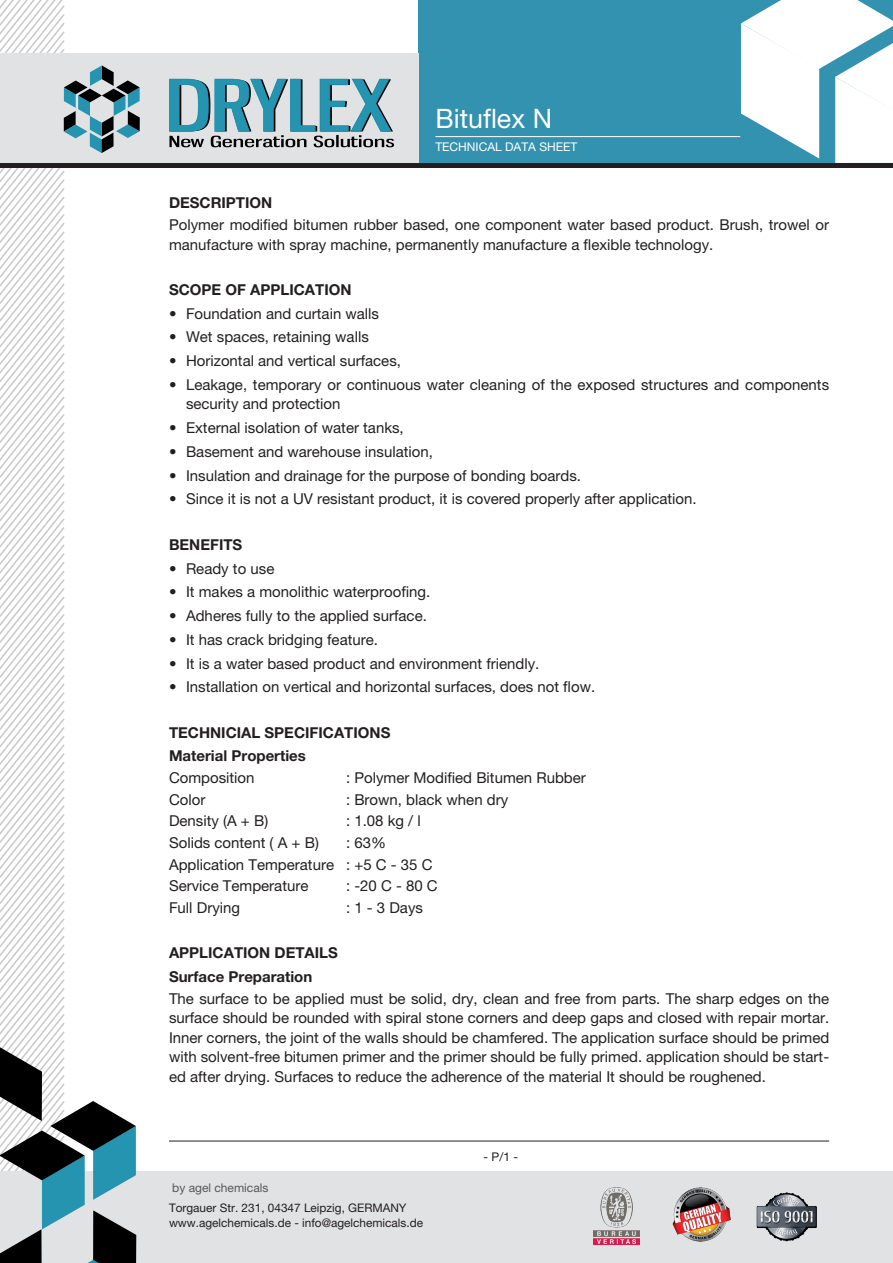
<style>
.page{position:relative;width:893px;height:1263px;background:#fff}
.page>*{position:absolute;margin:0;border:0;box-sizing:border-box;transform-origin:0 0}
.t1{font:26.85px "Helvetica Neue LT Pro";color:#fff}
.t2{font:15px/19.5px "Helvetica Neue LT Pro";color:#231f20}
.t3{font:700 15px/23.7px "Helvetica Neue LT Pro";color:#231f20}
.t4{font:12px "Helvetica Neue LT Pro";color:#fff}
.t5{font:12px "Helvetica Neue LT Pro";color:#57585a}
.t6{font:12px "Helvetica Neue LT Pro";color:#231f20}
.t7{font:11.85px/15.3px "Helvetica Neue LT Pro";color:#231f20}
</style>
<div class="page">
<div style="left:418px;top:0;width:475px;height:163px;background:#3292b0"></div>
<svg style="left:741px;top:0;width:152px;height:163px"></svg>
<div style="left:0;top:53px;width:418px;height:110px;background:#e1e2e4"></div>
<div style="left:0;top:1171px;width:893px;height:92px;background:#e1e2e4"></div>
<img style="left:594px;top:1188px;width:45px;height:56px">
<img style="left:672px;top:1188px;width:59px;height:54px">
<img style="left:756px;top:1192px;width:61px;height:50px">
<svg style="left:169px;top:79px;width:225px;height:68px"></svg>
<svg style="left:0;top:0;width:140px;height:1263px"></svg>
<div style="left:0;top:163px;width:893px;height:5px;background:#231f20"></div>
<hr style="left:435px;top:136px;width:305px;height:1px;background:#fff">
<hr style="left:169px;top:1141px;width:660px;height:1px;background:#231f20">
<h1 class="t1" style="left:435px;top:103px;width:118px">Bituflex N</h1>
<p class="t4" style="left:435px;top:140px;width:143px">TECHNICAL DATA SHEET</p>
<p class="t3" style="left:169px;top:191px;width:105px">DESCRIPTION</p>
<p class="t2" style="left:169px;top:215px;width:662px">Polymer modified bitumen rubber based, one component water based product. Brush, trowel or manufacture with spray machine, permanently manufacture a flexible technology.</p>
<p class="t3" style="left:169px;top:277px;width:184px">SCOPE OF APPLICATION</p>
<p class="t2" style="left:169px;top:303px;width:212px">• Foundation and curtain walls</p>
<p class="t2" style="left:169px;top:327px;width:201px">• Wet spaces, retaining walls</p>
<p class="t2" style="left:169px;top:351px;width:233px">• Horizontal and vertical surfaces,</p>
<p class="t2" style="left:186px;top:375px;width:645px;text-indent:-17px">• Leakage, temporary or continuous water cleaning of the exposed structures and components security and protection</p>
<p class="t2" style="left:169px;top:418px;width:236px">• External isolation of water tanks,</p>
<p class="t2" style="left:169px;top:442px;width:265px">• Basement and warehouse insulation,</p>
<p class="t2" style="left:169px;top:465px;width:414px">• Insulation and drainage for the purpose of bonding boards.</p>
<p class="t2" style="left:169px;top:489px;width:529px">• Since it is not a UV resistant product, it is covered properly after application.</p>
<p class="t3" style="left:169px;top:532px;width:75px">BENEFITS</p>
<p class="t2" style="left:169px;top:558px;width:107px">• Ready to use</p>
<p class="t2" style="left:169px;top:582px;width:263px">• It makes a monolithic waterproofing.</p>
<p class="t2" style="left:169px;top:606px;width:259px">• Adheres fully to the applied surface.</p>
<p class="t2" style="left:169px;top:629px;width:210px">• It has crack bridging feature.</p>
<p class="t2" style="left:169px;top:653px;width:372px">• It is a water based product and environment friendly.</p>
<p class="t2" style="left:169px;top:677px;width:428px">• Installation on vertical and horizontal surfaces, does not flow.</p>
<p class="t3" style="left:169px;top:720px;width:223px">TECHNICIAL SPECIFICATIONS<br>Material Properties</p>
<p class="t2" style="left:169px;top:768px;width:87px">Composition</p>
<p class="t2" style="left:346px;top:768px;width:241px">: Polymer Modified Bitumen Rubber</p>
<p class="t2" style="left:169px;top:789px;width:38px">Color</p>
<p class="t2" style="left:346px;top:789px;width:164px">: Brown, black when dry</p>
<p class="t2" style="left:169px;top:811px;width:101px">Density (A + B)</p>
<p class="t2" style="left:346px;top:811px;width:76px">: 1.08 kg / l</p>
<p class="t2" style="left:169px;top:833px;width:151px">Solids content ( A + B)</p>
<p class="t2" style="left:169px;top:832px;width:265px;line-height:21.6px;text-indent:177px">: 63%<br>Application Temperature : +5 C - 35 C<br>Service Temperature</p>
<p class="t2" style="left:346px;top:876px;width:93px">: -20 C - 80 C</p>
<p class="t2" style="left:169px;top:897px;width:73px">Full Drying</p>
<p class="t2" style="left:346px;top:897px;width:78px">: 1 - 3 Days</p>
<p class="t3" style="left:169px;top:941px;width:170px">APPLICATION DETAILS<br>Surface Preparation</p>
<p class="t2" style="left:169px;top:988px;width:662px;text-align:justify">The surface to be applied must be solid, dry, clean and free from parts. The sharp edges on the surface should be rounded with spiral stone corners and deep gaps and closed with repair mortar.<br>Inner corners, the joint of the walls should be chamfered. The application surface should be primed with solvent-free bitumen primer and the primer should be fully primed. application should be start&shy;ed after drying. Surfaces to reduce the adherence of the material It should be roughened.</p>
<p class="t5" style="left:172px;top:1180px;width:98px">by agel chemicals</p>
<p class="t7" style="left:169px;top:1200px;width:256px">Torgauer Str. 231, 04347 Leipzig, GERMANY www.agelchemicals.de - info@agelchemicals.de</p>
<p class="t6" style="left:484px;top:1149px;width:36px">- P/1 -</p>
</div>
